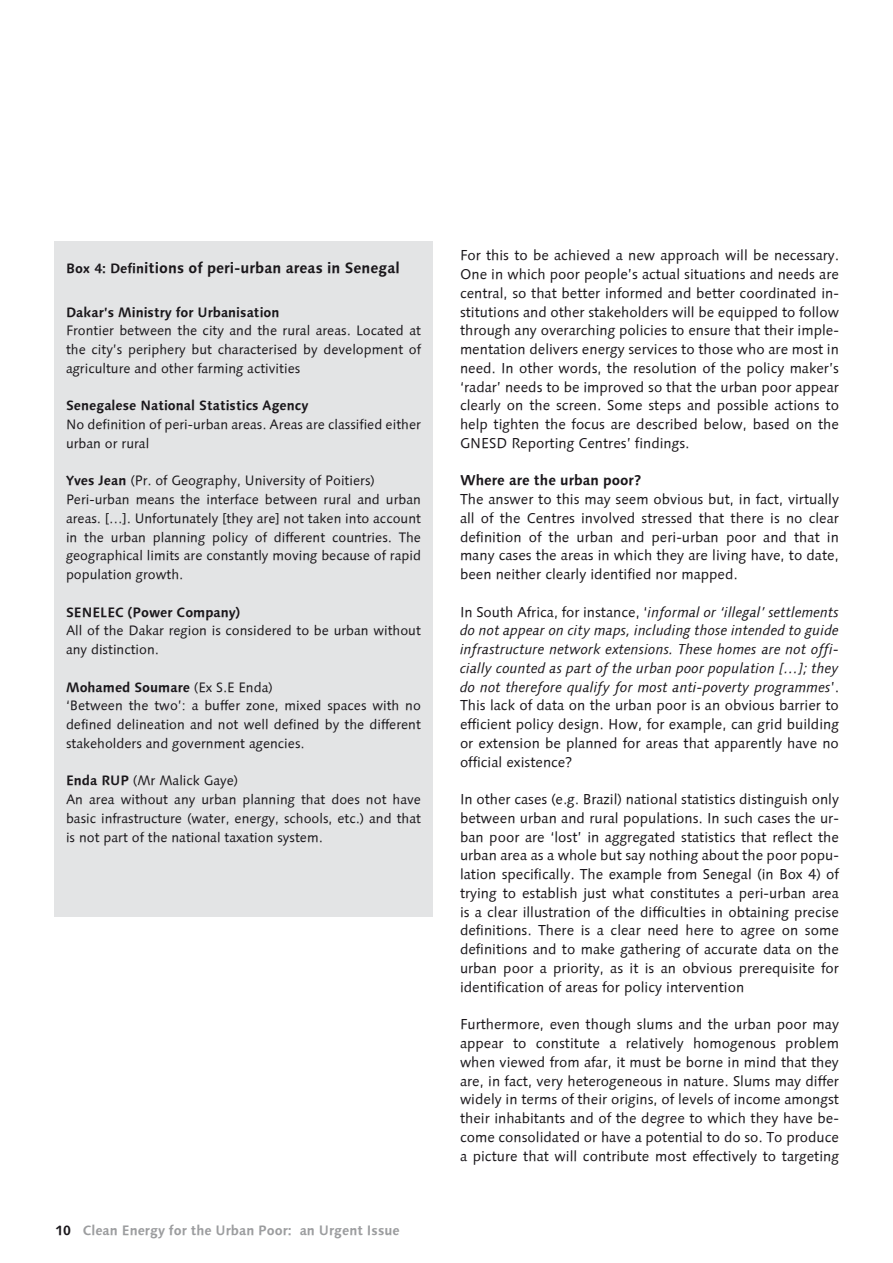
<style>
.page{position:relative;width:893px;height:1263px;background:#fff}
.page>*{position:absolute;margin:0;border:0;box-sizing:border-box;transform-origin:0 0}
.t1{font:700 15px "Linotype Syntax";color:#1a171b}
.t2{font:14.25px/18.8px "Linotype Syntax";color:#1a171b;text-align:justify}
.t3{font:italic 14.25px/18.8px "Linotype Syntax";color:#1a171b;text-align:justify}
.t4{font:700 14.25px "Linotype Syntax";color:#1a171b}
.t5{font:13.5px/18.8px "Linotype Syntax";color:#1a171b}
.t6{font:700 13.5px "Linotype Syntax";color:#1a171b}
.t7{font:700 13.5px "Linotype Syntax";color:#9c9d9f}
.s1{font-size:13.5px}
.s2{font-weight:700}
.s3{color:#1a171b}
.s4{font-style:normal}
</style>
<div class="page">
<div style="left:54px;top:242px;width:379px;height:675px;background:#e3e4e5"></div>
<p class="t1" style="left:66px;top:259px;width:335px"><span class="s1">Box 4: Defin</span>itions of peri-urban areas in Senegal</p>
<p class="t6" style="left:66px;top:303px;width:215px">Dakar’s Ministry for Urbanisation</p>
<p class="t5" style="left:66px;top:321px;width:356px;text-align:justify">Frontier between the city and the rural areas. Located at the city’s periphery but characterised by development of agriculture and other farming activities</p>
<p class="t6" style="left:66px;top:397px;width:244px">Senegalese National Statistics Agency</p>
<p class="t5" style="left:66px;top:415px;width:356px">No definition of peri-urban areas. Areas are classified either urban or rural</p>
<p class="t5" style="left:66px;top:471px;width:356px"><span class="s2">Yves Jean</span> (Pr. of Geography, University of Poitiers)<br>Peri-urban means the interface between rural and urban areas. […]. Unfortunately [they are] not taken into account in the urban planning policy of different countries. The geographical limits are constantly moving because of rapid population growth.</p>
<p class="t6" style="left:66px;top:603px;width:176px">SENELEC (Power Company)</p>
<p class="t5" style="left:66px;top:621px;width:356px">All of the Dakar region is considered to be urban without any distinction.</p>
<p class="t5" style="left:66px;top:678px;width:356px"><span class="s2">Mohamed Soumare</span> (Ex S.E Enda)<br>‘Between the two’: a buffer zone, mixed spaces with no defined delineation and not well defined by the different stakeholders and government agencies.</p>
<p class="t5" style="left:66px;top:771px;width:356px"><span class="s2">Enda RUP</span> (Mr Malick Gaye)<br>An area without any urban planning that does not have basic infrastructure (water, energy, schools, etc.) and that is not part of the national taxation system.</p>
<p class="t7" style="left:55px;top:1222px;width:346px"><span class="s3">10</span> Clean Energy for the Urban Poor: an Urgent Issue</p>
<p class="t2" style="left:460px;top:246px;width:380px">For this to be achieved a new approach will be necessary.<br>One in which poor people’s actual situations and needs are central, so that better informed and better coordinated in&shy;stitutions and other stakeholders will be equipped to follow through any overarching policies to ensure that their imple&shy;mentation delivers energy services to those who are most in need. In other words, the resolution of the policy maker’s ‘radar’ needs to be improved so that the urban poor appear clearly on the screen. Some steps and possible actions to help tighten the focus are described below, based on the GNESD Reporting Centres’ findings.</p>
<p class="t4" style="left:460px;top:471px;width:183px">Where are the urban poor?</p>
<p class="t2" style="left:460px;top:490px;width:381px">The answer to this may seem obvious but, in fact, virtually all of the Centres involved stressed that there is no clear definition of the urban and peri-urban poor and that in many cases the areas in which they are living have, to date, been neither clearly identified nor mapped.</p>
<p class="t3" style="left:460px;top:602px;width:380px"><span class="s4">In South Africa, for instance, ‘</span>informal or ‘illegal’ settlements do not appear on city maps, including those intended to guide infrastructure network extensions. These homes are not offi&shy;cially counted as part of the urban poor population […]; they do not therefore qualify for most anti-poverty programmes<span class="s4">’.<br>This lack of data on the urban poor is an obvious barrier to efficient policy design. How, for example, can grid building or extension be planned for areas that apparently have no official existence?</span></p>
<p class="t2" style="left:460px;top:790px;width:380px">In other cases (e.g. Brazil) national statistics distinguish only between urban and rural populations. In such cases the ur&shy;ban poor are ‘lost’ in aggregated statistics that reflect the urban area as a whole but say nothing about the poor popu&shy;lation specifically. The example from Senegal (in Box 4) of trying to establish just what constitutes a peri-urban area is a clear illustration of the difficulties in obtaining precise definitions. There is a clear need here to agree on some definitions and to make gathering of accurate data on the urban poor a priority, as it is an obvious prerequisite for identification of areas for policy intervention</p>
<p class="t2" style="left:460px;top:1015px;width:381px">Furthermore, even though slums and the urban poor may appear to constitute a relatively homogenous problem when viewed from afar, it must be borne in mind that they are, in fact, very heterogeneous in nature. Slums may differ widely in terms of their origins, of levels of income amongst their inhabitants and of the degree to which they have be&shy;come consolidated or have a potential to do so. To produce a picture that will contribute most effectively to targeting</p>
</div>
